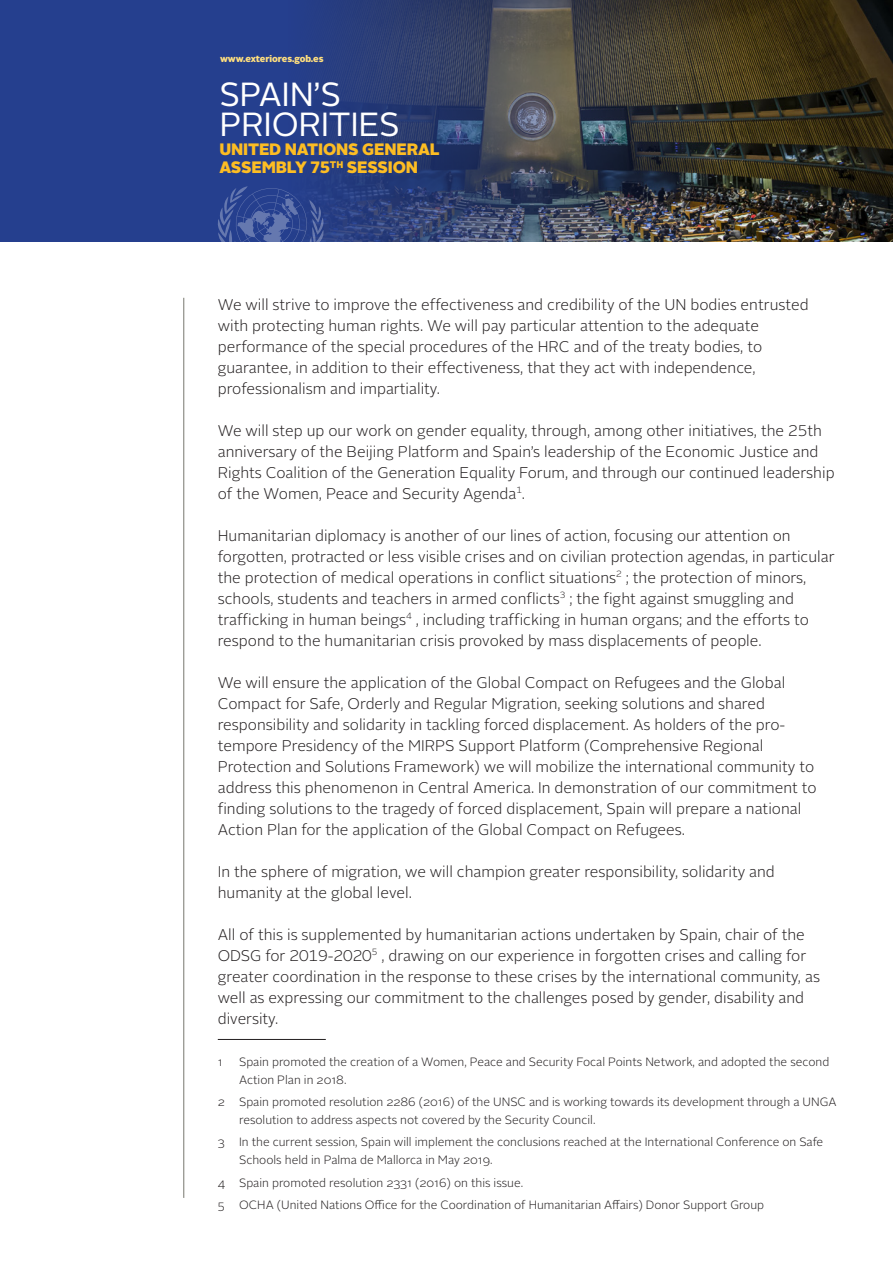
<style>
.page{position:relative;width:893px;height:1263px;background:#fff}
.page>*{position:absolute;margin:0;border:0;box-sizing:border-box;transform-origin:0 0}
.t1{font:33.45px/30.5px "Alright Sans";letter-spacing:-.01em;color:#fff}
.t2{font:900 16.5px/18.6px "Alright Sans";letter-spacing:-.01em;color:#fdbd23}
.parrafo{font:300 15.45px/21px "Alright Sans";color:#231f20}
.pie{font:300 12px/18px "Alright Sans";color:#231f20}
.t3{font:900 12px "Alright Sans";letter-spacing:-.01em;color:#ffdf7e}
.t4{font:900 9.3px "Alright Sans";letter-spacing:-.01em;color:#ffdf7e}
</style>
<div class="page">
<img style="left:770px;top:0;width:123px;height:242px">
<img style="left:0;top:0;width:770px;height:242px">
<svg style="left:215px;top:185px;width:111px;height:57px;background:#364d95"></svg>
<hr style="left:184px;top:298px;width:1px;height:900px;background:#77776f">
<hr style="left:218px;top:1039px;width:108px;height:1px;background:#231f20">
<p class="t4" style="left:220px;top:52px;width:105px">www.exteriores.gob.es</p>
<p class="t3" style="left:188px;top:52px;width:135px">www.exteriores.gob.es</p>
<h1 class="t1" style="left:219px;top:79px;width:182px">SPAIN’S<br>PRIORITIES</h1>
<p class="t2" style="left:219px;top:139px;width:222px">UNITED NATIONS GENERAL<br>ASSEMBLY 75<sup>TH</sup> SESSION</p>
<p class="parrafo" style="left:218px;top:294px;width:592px">We will strive to improve the effectiveness and credibility of the UN bodies entrusted with protecting human rights. We will pay particular attention to the adequate performance of the special procedures of the HRC and of the treaty bodies, to guarantee, in addition to their effectiveness, that they act with independence, professionalism and impartiality.</p>
<p class="parrafo" style="left:218px;top:420px;width:618px">We will step up our work on gender equality, through, among other initiatives, the 25th anniversary of the Beijing Platform and Spain’s leadership of the Economic Justice and Rights Coalition of the Generation Equality Forum, and through our continued leadership of the Women, Peace and Security Agenda<sup>1</sup>.</p>
<p class="parrafo" style="left:218px;top:525px;width:618px">Humanitarian diplomacy is another of our lines of action, focusing our attention on forgotten, protracted or less visible crises and on civilian protection agendas, in particular the protection of medical operations in conflict situations<sup>2</sup> ; the protection of minors, schools, students and teachers in armed conflicts<sup>3</sup> ; the fight against smuggling and trafficking in human beings<sup>4</sup> , including trafficking in human organs; and the efforts to respond to the humanitarian crisis provoked by mass displacements of people.</p>
<p class="parrafo" style="left:218px;top:672px;width:600px">We will ensure the application of the Global Compact on Refugees and the Global Compact for Safe, Orderly and Regular Migration, seeking solutions and shared responsibility and solidarity in tackling forced displacement. As holders of the pro&shy;tempore Presidency of the MIRPS Support Platform (Comprehensive Regional Protection and Solutions Framework) we will mobilize the international community to address this phenomenon in Central America. In demonstration of our commitment to finding solutions to the tragedy of forced displacement, Spain will prepare a national Action Plan for the application of the Global Compact on Refugees.</p>
<p class="parrafo" style="left:218px;top:861px;width:558px">In the sphere of migration, we will champion greater responsibility, solidarity and humanity at the global level.</p>
<p class="parrafo" style="left:218px;top:924px;width:604px">All of this is supplemented by humanitarian actions undertaken by Spain, chair of the ODSG for 2019-2020<sup>5</sup> , drawing on our experience in forgotten crises and calling for greater coordination in the response to these crises by the international community, as well as expressing our commitment to the challenges posed by gender, disability and diversity.</p>
<p class="pie" style="left:218px;top:1053px;width:6px">1</p>
<p class="pie" style="left:239px;top:1053px;width:592px">Spain promoted the creation of a Women, Peace and Security Focal Points Network, and adopted the second<br>Action Plan in 2018.</p>
<p class="pie" style="left:239px;top:1093px;width:599px;text-indent:-21px">2 Spain promoted resolution 2286 (2016) of the UNSC and is working towards its development through a UNGA resolution to address aspects not covered by the Security Council.</p>
<p class="pie" style="left:239px;top:1133px;width:586px;text-indent:-21px">3 In the current session, Spain will implement the conclusions reached at the International Conference on Safe<br>Schools held in Palma de Mallorca in May 2019.</p>
<p class="pie" style="left:218px;top:1174px;width:307px">4 Spain promoted resolution 2331 (2016) on this issue.</p>
<p class="pie" style="left:218px;top:1196px;width:548px">5 OCHA (United Nations Office for the Coordination of Humanitarian Affairs) Donor Support Group</p>
</div>
